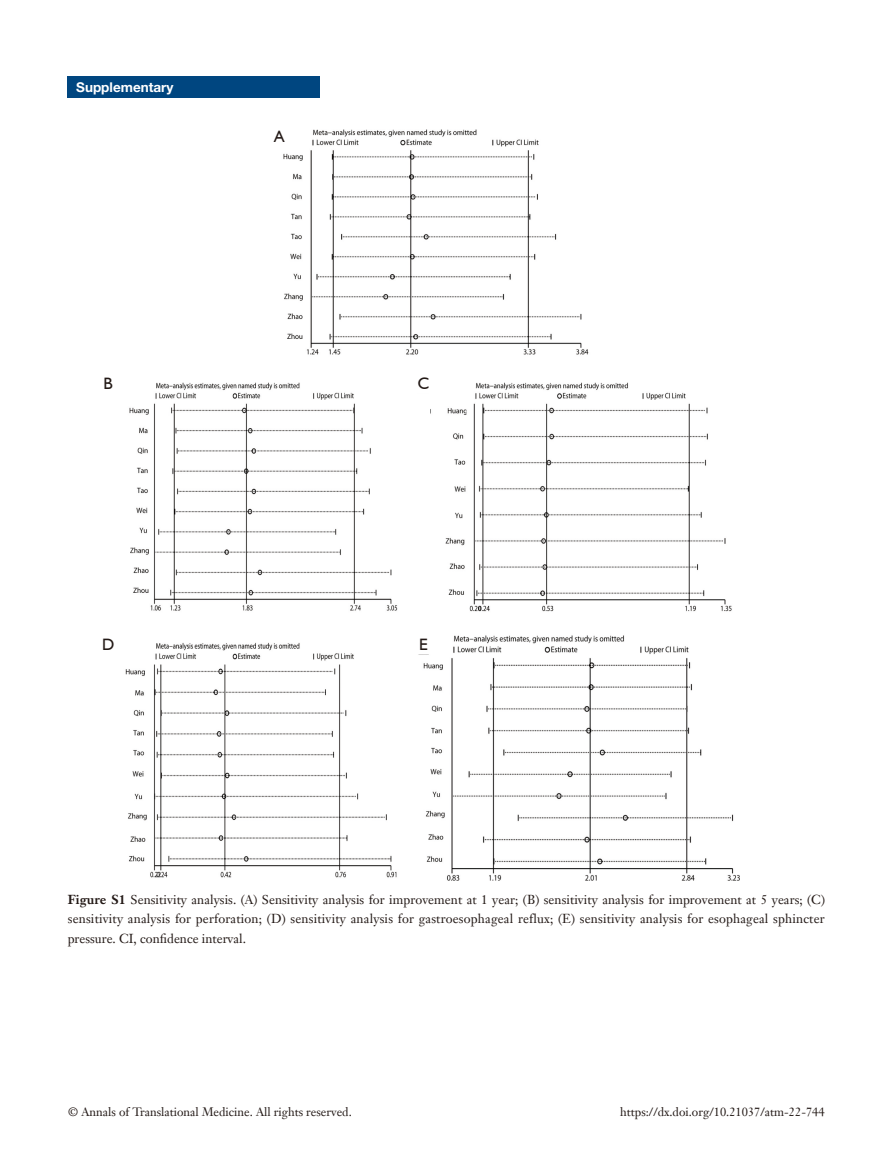
<style>
.page{position:relative;width:893px;height:1170px;background:#fff}
.page>*{position:absolute;margin:0;border:0;box-sizing:border-box;transform-origin:0 0}
.t1{font:16.5px "Humanist 521 BT";color:#231916}
.栏目{font:700 13.5px "Helvetica Neue LT Pro";color:#fff}
.t2{font:12.75px/19.5px "Janson Text LT";color:#231916;text-align:justify}
.t3{font:12px "Janson Text LT";color:#231916}
.s1{font-weight:700}
</style>
<div class="page">
<img style="left:125px;top:129px;width:615px;height:751px">
<div style="left:271px;top:128px;width:17px;height:17px;background:#fff"></div>
<div style="left:415px;top:375px;width:17px;height:18px;background:#fff"></div>
<div style="left:415px;top:636px;width:17px;height:18px;background:#fff"></div>
<div style="left:68px;top:77px;width:252px;height:21px;background:#004680"></div>
<p class="栏目" style="left:76px;top:79px;width:99px">Supplementary</p>
<p class="t1" style="left:104px;top:373px;width:11px">B</p>
<p class="t1" style="left:102px;top:633px;width:14px">D</p>
<p class="t1" style="left:274px;top:126px;width:12px">A</p>
<p class="t1" style="left:418px;top:373px;width:13px">C</p>
<p class="t1" style="left:419px;top:634px;width:10px">E</p>
<p class="t2" style="left:68px;top:889px;width:759px"><span class="s1">Figure S1</span> Sensitivity analysis. (A) Sensitivity analysis for improvement at 1 year; (B) sensitivity analysis for improvement at 5 years; (C) sensitivity analysis for perforation; (D) sensitivity analysis for gastroesophageal reflux; (E) sensitivity analysis for esophageal sphincter pressure. CI, confidence interval.</p>
<p class="t3" style="left:68px;top:1104px;width:285px">© Annals of Translational Medicine. All rights reserved.</p>
<p class="t3" style="left:620px;top:1104px;width:206px">https://dx.doi.org/10.21037/atm-22-744</p>
</div>
